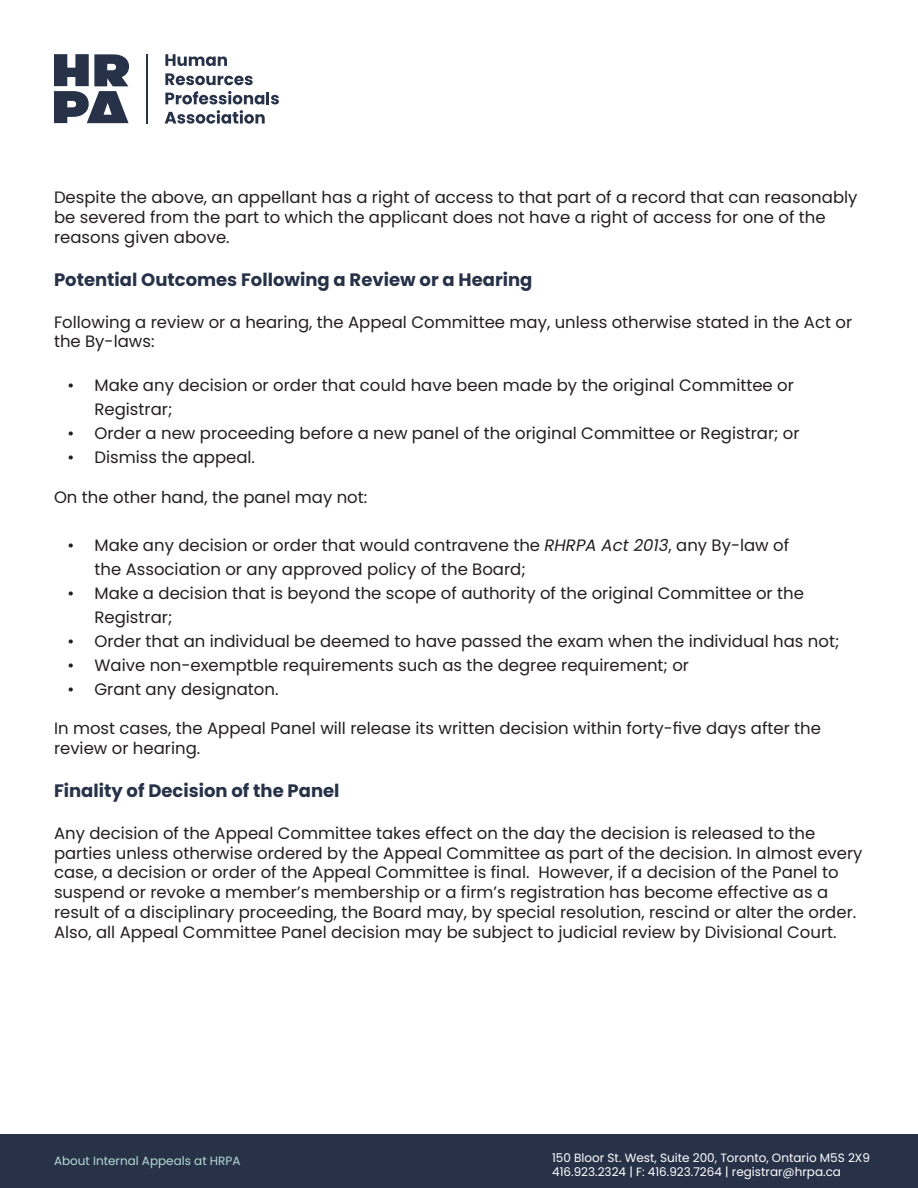
<style>
.page{position:relative;width:918px;height:1188px;background:#fff}
.page>*{position:absolute;margin:0;border:0;box-sizing:border-box;transform-origin:0 0}
.t1{font:700 18px "Poppins";color:#273249}
.t2{font:16.5px/19.8px "Poppins";color:#231f20}
.t3{font:12px/14.4px "Poppins";color:#fff}
.t4{font:12px "Poppins";color:#b6dad6}
.s1{font-style:italic}
</style>
<div class="page">
<svg style="left:54px;top:54px;width:76px;height:69px"></svg>
<svg style="left:165px;top:54px;width:62px;height:12px"></svg>
<svg style="left:165px;top:73px;width:88px;height:12px"></svg>
<svg style="left:165px;top:91px;width:114px;height:13px"></svg>
<svg style="left:165px;top:110px;width:100px;height:14px"></svg>
<hr style="left:146px;top:54px;width:1px;height:70px;background:#273249">
<div style="left:0;top:1134px;width:918px;height:54px;background:#273249"></div>
<p class="t2" style="left:54px;top:188px;width:805px">Despite the above, an appellant has a right of access to that part of a record that can reasonably be severed from the part to which the applicant does not have a right of access for one of the reasons given above.</p>
<p class="t1" style="left:54px;top:270px;width:480px">Potential Outcomes Following a Review or a Hearing</p>
<p class="t2" style="left:54px;top:312px;width:800px">Following a review or a hearing, the Appeal Committee may, unless otherwise stated in the Act or the By-laws:</p>
<p class="t2" style="left:95px;top:374px;width:701px;line-height:24px;text-indent:-27px">• Make any decision or order that could have been made by the original Committee or<br>Registrar;</p>
<p class="t2" style="left:68px;top:424px;width:734px">• Order a new proceeding before a new panel of the original Committee or Registrar; or</p>
<p class="t2" style="left:68px;top:448px;width:189px">• Dismiss the appeal.</p>
<p class="t2" style="left:54px;top:487px;width:315px">On the other hand, the panel may not:</p>
<p class="t2" style="left:95px;top:533px;width:696px;line-height:24px;text-indent:-27px">• Make any decision or order that would contravene the <span class="s1">RHRPA Act 2013</span>, any By-law of the Association or any approved policy of the Board;</p>
<p class="t2" style="left:95px;top:581px;width:711px;line-height:24px;text-indent:-27px">• Make a decision that is beyond the scope of authority of the original Committee or the<br>Registrar;</p>
<p class="t2" style="left:68px;top:631px;width:773px">• Order that an individual be deemed to have passed the exam when the individual has not;</p>
<p class="t2" style="left:68px;top:655px;width:623px">• Waive non-exemptble requirements such as the degree requirement; or</p>
<p class="t2" style="left:68px;top:679px;width:213px">• Grant any designaton.</p>
<p class="t2" style="left:54px;top:719px;width:769px">In most cases, the Appeal Panel will release its written decision within forty-five days after the review or hearing.</p>
<p class="t1" style="left:54px;top:781px;width:287px">Finality of Decision of the Panel</p>
<p class="t2" style="left:54px;top:823px;width:810px">Any decision of the Appeal Committee takes effect on the day the decision is released to the parties unless otherwise ordered by the Appeal Committee as part of the decision. In almost every case, a decision or order of the Appeal Committee is final. However, if a decision of the Panel to suspend or revoke a member’s membership or a firm’s registration has become effective as a result of a disciplinary proceeding, the Board may, by special resolution, rescind or alter the order.<br>Also, all Appeal Committee Panel decision may be subject to judicial review by Divisional Court.</p>
<p class="t4" style="left:54px;top:1154px;width:188px">About Internal Appeals at HRPA</p>
<p class="t3" style="left:552px;top:1150px;width:319px">150 Bloor St. West, Suite 200, Toronto, Ontario M5S 2X9<br>416.923.2324 | F: 416.923.7264 | registrar@hrpa.ca</p>
</div>
